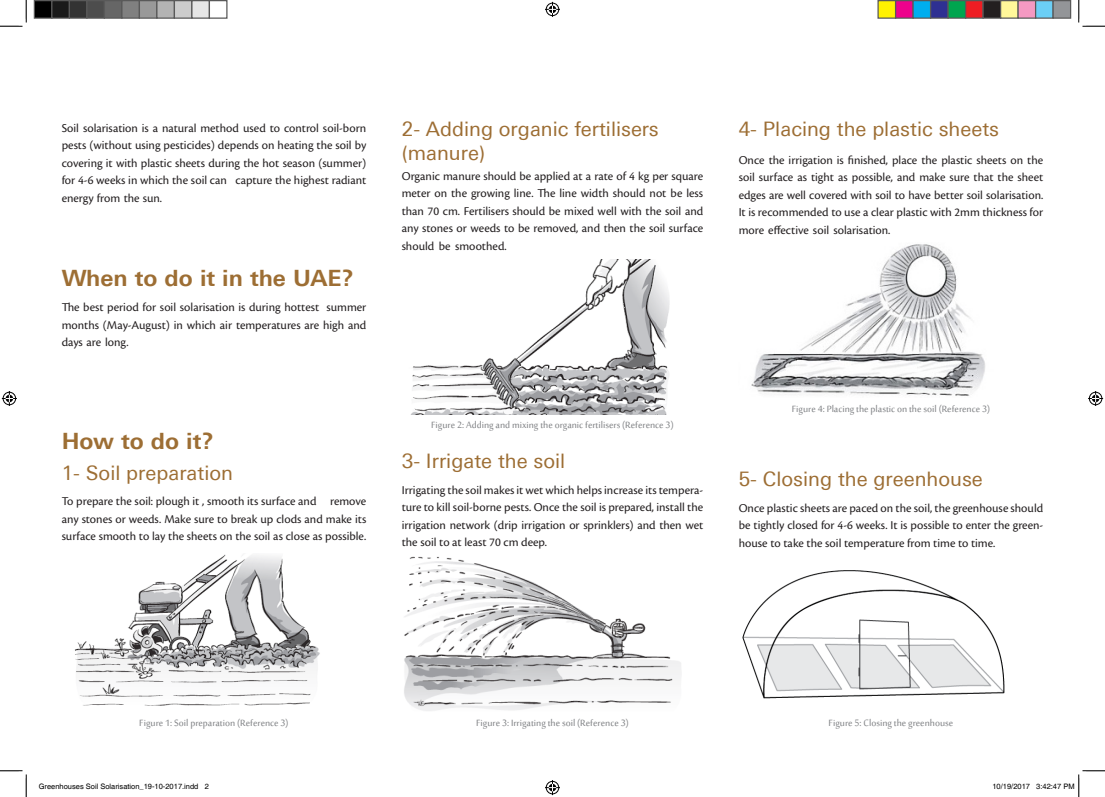
<style>
.page{position:relative;width:1105px;height:797px;background:#fff}
.page>*{position:absolute;margin:0;border:0;box-sizing:border-box;transform-origin:0 0}
.t1{font:700 22.5px "Univers Next Arabic";color:#9d6e34}
.t2{font:20px/24px "Univers Next Arabic";color:#9d6e34}
.t3{font:12.5px/17.5px "Cronos Pro";color:#231f20}
.t4{font:12.5px "Sakkal Majalla";color:#808285}
.t5{font:7.5px "Helvetica";color:#000}
</style>
<div class="page">
<img style="left:751px;top:244px;width:234px;height:152px">
<img style="left:742px;top:570px;width:263px;height:129px">
<img style="left:411px;top:259px;width:259px;height:155px">
<img style="left:404px;top:556px;width:277px;height:155px">
<img style="left:75px;top:554px;width:245px;height:152px">
<svg style="left:0;top:0;width:27px;height:27px"></svg>
<svg style="left:0;top:770px;width:27px;height:27px"></svg>
<svg style="left:1078px;top:0;width:27px;height:27px"></svg>
<svg style="left:545px;top:2px;width:15px;height:15px"></svg>
<svg style="left:545px;top:780px;width:15px;height:15px"></svg>
<svg style="left:2px;top:391px;width:15px;height:15px"></svg>
<svg style="left:1088px;top:391px;width:15px;height:15px"></svg>
<div style="left:34px;top:1px;width:18px;height:17px;background:#000"></div>
<div style="left:34px;top:0;width:18px;height:19px;border:1px solid #595959"></div>
<div style="left:52px;top:1px;width:17px;height:17px;background:#1a1a1a"></div>
<div style="left:51px;top:0;width:19px;height:19px;border:1px solid #595959"></div>
<div style="left:69px;top:1px;width:18px;height:17px;background:#333"></div>
<div style="left:69px;top:0;width:19px;height:19px;border:1px solid #595959"></div>
<div style="left:87px;top:1px;width:17px;height:17px;background:#4d4d4d"></div>
<div style="left:86px;top:0;width:19px;height:19px;border:1px solid #595959"></div>
<div style="left:104px;top:1px;width:18px;height:17px;background:#666"></div>
<div style="left:104px;top:0;width:18px;height:19px;border:1px solid #595959"></div>
<div style="left:122px;top:1px;width:17px;height:17px;background:#808080"></div>
<div style="left:121px;top:0;width:19px;height:19px;border:1px solid #595959"></div>
<div style="left:139px;top:1px;width:18px;height:17px;background:#999"></div>
<div style="left:139px;top:0;width:19px;height:19px;border:1px solid #595959"></div>
<div style="left:157px;top:1px;width:17px;height:17px;background:#b3b3b3"></div>
<div style="left:156px;top:0;width:19px;height:19px;border:1px solid #595959"></div>
<div style="left:174px;top:1px;width:18px;height:17px;background:#ccc"></div>
<div style="left:174px;top:0;width:18px;height:19px;border:1px solid #595959"></div>
<div style="left:192px;top:1px;width:17px;height:17px;background:#e6e6e6"></div>
<div style="left:191px;top:0;width:19px;height:19px;border:1px solid #595959"></div>
<div style="left:209px;top:0;width:19px;height:19px;border:1px solid #595959"></div>
<div style="left:878px;top:1px;width:17px;height:17px;background:#fff101"></div>
<div style="left:877px;top:0;width:19px;height:19px;border:1px solid #595959"></div>
<div style="left:895px;top:1px;width:18px;height:17px;background:#ed028c"></div>
<div style="left:895px;top:0;width:19px;height:19px;border:1px solid #595959"></div>
<div style="left:913px;top:1px;width:17px;height:17px;background:#00aeef"></div>
<div style="left:912px;top:0;width:19px;height:19px;border:1px solid #595959"></div>
<div style="left:930px;top:1px;width:18px;height:17px;background:#2e3092"></div>
<div style="left:930px;top:0;width:19px;height:19px;border:1px solid #595959"></div>
<div style="left:948px;top:1px;width:17px;height:17px;background:#00a54f"></div>
<div style="left:947px;top:0;width:19px;height:19px;border:1px solid #595959"></div>
<div style="left:965px;top:1px;width:18px;height:17px;background:#ee1d23"></div>
<div style="left:965px;top:0;width:19px;height:19px;border:1px solid #595959"></div>
<div style="left:983px;top:1px;width:17px;height:17px;background:#231f20"></div>
<div style="left:982px;top:0;width:19px;height:19px;border:1px solid #595959"></div>
<div style="left:1000px;top:1px;width:18px;height:17px;background:#fff79a"></div>
<div style="left:1000px;top:0;width:19px;height:19px;border:1px solid #595959"></div>
<div style="left:1018px;top:1px;width:17px;height:17px;background:#f499c2"></div>
<div style="left:1017px;top:0;width:19px;height:19px;border:1px solid #595959"></div>
<div style="left:1035px;top:1px;width:18px;height:17px;background:#6bcff6"></div>
<div style="left:1035px;top:0;width:19px;height:19px;border:1px solid #595959"></div>
<div style="left:1053px;top:1px;width:17px;height:17px;background:#939598"></div>
<div style="left:1052px;top:0;width:19px;height:19px;border:1px solid #595959"></div>
<svg style="left:1078px;top:770px;width:27px;height:27px"></svg>
<p class="t3" style="left:62px;top:119px;width:306px;text-align:right">Soil solarisation ais natural method used to control soil-born pests (without using pesticides) depends on heating the soil by covering it with plastic sheets during the hot season (summer( capture the highest radiant</p>
<p class="t3" style="left:62px;top:172px;width:167px">for 4-6 weeks in which the soil can energy from the sun.</p>
<p class="t1" style="left:62px;top:265px;width:293px">When to do it in the UAE?</p>
<p class="t3" style="left:62px;top:298px;width:306px">The best period for soil solarisation is during hottest<br>months (May-August) in which air temperatures are high and days are long.</p>
<p class="t3" style="left:326px;top:298px;width:41px">summer</p>
<p class="t1" style="left:62px;top:427px;width:153px">How to do it?</p>
<p class="t2" style="left:62px;top:461px;width:173px">1- Soil preparation</p>
<p class="t3" style="left:62px;top:492px;width:306px">To prepare the soil: plough ,it smooth its surface and<br>any stones or weeds. Make sure to break up clods and make its surface smooth to lay the sheets on the soil as close as possible.</p>
<p class="t3" style="left:330px;top:492px;width:38px">remove</p>
<p class="t2" style="left:402px;top:117px;width:259px">2- Adding organic fertilisers (manure(</p>
<p class="t3" style="left:402px;top:167px;width:303px;text-align:justify">Organic manure should be applied at a rate of 4 kg per square meter on the growing line. The line width should not be less than 70 cm. Fertilisers should be mixed well with the soil and any stones or weeds to be removed, and then the soil surface should be smoothed.</p>
<p class="t4" style="left:431px;top:418px;width:244px">Figure2:Addingandmixingtheorganicfertilisers(Reference (3</p>
<p class="t2" style="left:402px;top:449px;width:165px">3- Irrigate the soil</p>
<p class="t3" style="left:402px;top:481px;width:303px">Irrigating the soil makes it wet which helps increase its tempera-</p>
<p class="t3" style="left:402px;top:516px;width:303px">irrigation network (drip irrigation or sprinklers) and then wet the soil to at least 70 cm deep.</p>
<p class="t3" style="left:402px;top:498px;width:303px">ture to kill soil-borne pests. Once the soil is prepared, install the</p>
<p class="t2" style="left:739px;top:117px;width:262px">4- Placing the plastic sheets</p>
<p class="t3" style="left:739px;top:151px;width:306px;text-align:justify">Once the irrigation is finished, place the plastic sheets on the soil surface as tight as possible, and make sure that the sheet edges are well covered with soil to have better soil solarisation. isIt recommended to use a clear plastic with 2mm thickness for more effective soil solarisation.</p>
<p class="t4" style="left:792px;top:402px;width:200px">Figure4:Placingtheplasticonthesoil(Reference (3</p>
<p class="t2" style="left:739px;top:467px;width:246px">5- Closing the greenhouse</p>
<p class="t3" style="left:739px;top:499px;width:306px">Once plastic sheets are paced on the soil, the greenhouse should</p>
<p class="t3" style="left:739px;top:534px;width:258px">house to take the soil temperature from time to time.</p>
<p class="t3" style="left:739px;top:517px;width:306px">be tightly closed for 4-6 weeks isIt. possible to enter the green-</p>
<p class="t4" style="left:139px;top:716px;width:151px">Figure1:Soilpreparation(Reference (3</p>
<p class="t4" style="left:476px;top:716px;width:154px">Figure3:Irrigatingthesoil(Reference (3</p>
<p class="t4" style="left:829px;top:715px;width:126px">Figure5:Closingthegreenhouse</p>
<p class="t5" style="left:39px;top:782px;width:161px">Greenhouses Soil Solarisation_19-10-2017.indd</p>
<p class="t5" style="left:205px;top:782px;width:6px">2</p>
<p class="t5" style="left:992px;top:782px;width:39px">10/19/2017</p>
<p class="t5" style="left:1036px;top:782px;width:40px">3:42:47 PM</p>
</div>
